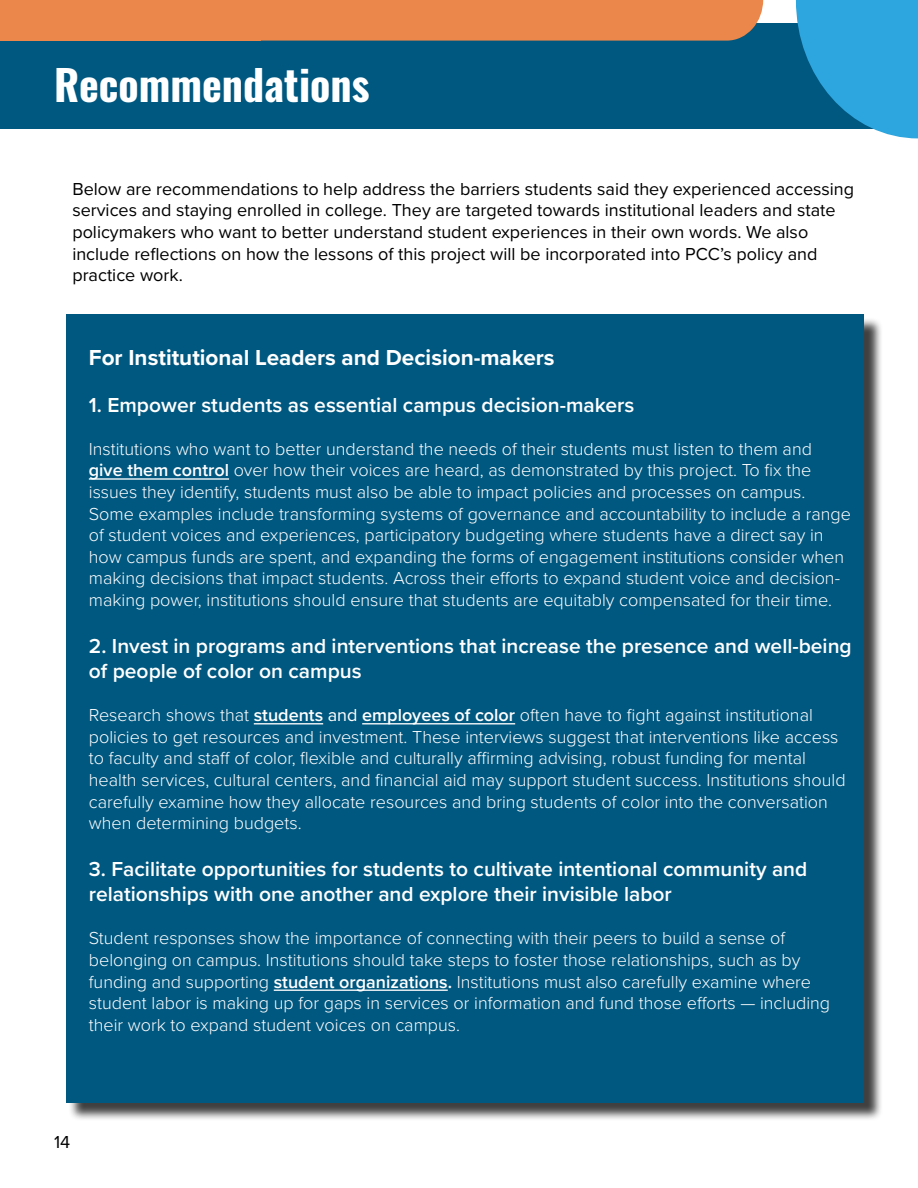
<style>
.page{position:relative;width:918px;height:1188px;background:#fff}
.page>*{position:absolute;margin:0;border:0;box-sizing:border-box;transform-origin:0 0}
.t1{font:700 42px "Oswald";color:#fff}
.t2{font:700 22.5px "Proxima Nova";color:#fff}
.t3{font:600 21px/25.2px "Proxima Nova";color:#fff}
.t4{font:300 18px/21.6px "Proxima Nova";color:#fff}
.t5{font:18px/21.6px "Proxima Nova";color:#000}
.s1{font-weight:600}
.s2{font-weight:400}
</style>
<div class="page">
<div style="left:0;top:23px;width:886px;height:106px;background:#005880"></div>
<svg style="left:796px;top:0;width:122px;height:138px"></svg>
<div style="left:260px;top:0;width:503px;height:41px;background:#eb874a"></div>
<div style="left:0;top:0;width:260px;height:41px;background:#eb874a"></div>
<div style="left:68px;top:317px;width:815px;height:805px;background:#000;opacity:.75"></div>
<div style="left:66px;top:315px;width:798px;height:788px;background:#005880"></div>
<hr style="left:89px;top:478px;width:140px;height:2px;background:#fff">
<hr style="left:254px;top:723px;width:69px;height:1px;background:#fff">
<hr style="left:362px;top:723px;width:153px;height:1px;background:#fff">
<hr style="left:274px;top:990px;width:174px;height:1px;background:#fff">
<h1 class="t1" style="left:54px;top:63px;width:317px">Recommendations</h1>
<p class="t5" style="left:72px;top:177px;width:783px">Below are recommendations to help address the barriers students said they experienced accessing services and staying enrolled in college. They are targeted towards institutional leaders and state policymakers who want to better understand student experiences in their own words. We also include reflections on how the lessons of this project will be incorporated into PCC’s policy and practice work.</p>
<p class="t2" style="left:89px;top:340px;width:467px">For Institutional Leaders and Decision-makers</p>
<p class="t3" style="left:89px;top:391px;width:547px">1. Empower students as essential campus decision-makers</p>
<p class="t4" style="left:89px;top:437px;width:764px">Institutions who want to better understand the needs of their students must listen to them and<br><span class="s1">give them control</span> over how their voices are heard, as demonstrated by this project. To fix the issues they identify, students must also be able to impact policies and processes on campus.<br>Some examples include transforming systems of governance and accountability to include a range of student voices and experiences, participatory budgeting where students have a direct say in how campus funds are spent, and expanding the forms of engagement institutions consider when making decisions that impact students. Across their efforts to expand student voice and decision&shy;making power, institutions should ensure that students are equitably compensated for their time.</p>
<p class="t3" style="left:89px;top:633px;width:764px">2. Invest in programs and interventions that increase the presence and well-being of people of color on campus</p>
<p class="t4" style="left:89px;top:703px;width:758px">Research shows that <span class="s1">students</span> <span class="s2">and</span> <span class="s1">employees of color</span> often have to fight against institutional policies to get resources and investment. These interviews suggest that interventions like access to faculty and staff of color, flexible and culturally affirming advising, robust funding for mental health services, cultural centers, and financial aid may support student success. Institutions should carefully examine how they allocate resources and bring students of color into the conversation when determining budgets.</p>
<p class="t3" style="left:89px;top:856px;width:720px">3. Facilitate opportunities for students to cultivate intentional community and relationships with one another and explore their invisible labor</p>
<p class="t4" style="left:89px;top:927px;width:743px">Student responses show the importance of connecting with their peers to build a sense of belonging on campus. Institutions should take steps to foster those relationships, such as by funding and supporting <span class="s1">student organizations.</span> Institutions must also carefully examine where student labor is making up for gaps in services or information and fund those efforts — including their work to expand student voices on campus.</p>
<p class="t5" style="left:54px;top:1131px;width:18px">14</p>
</div>
